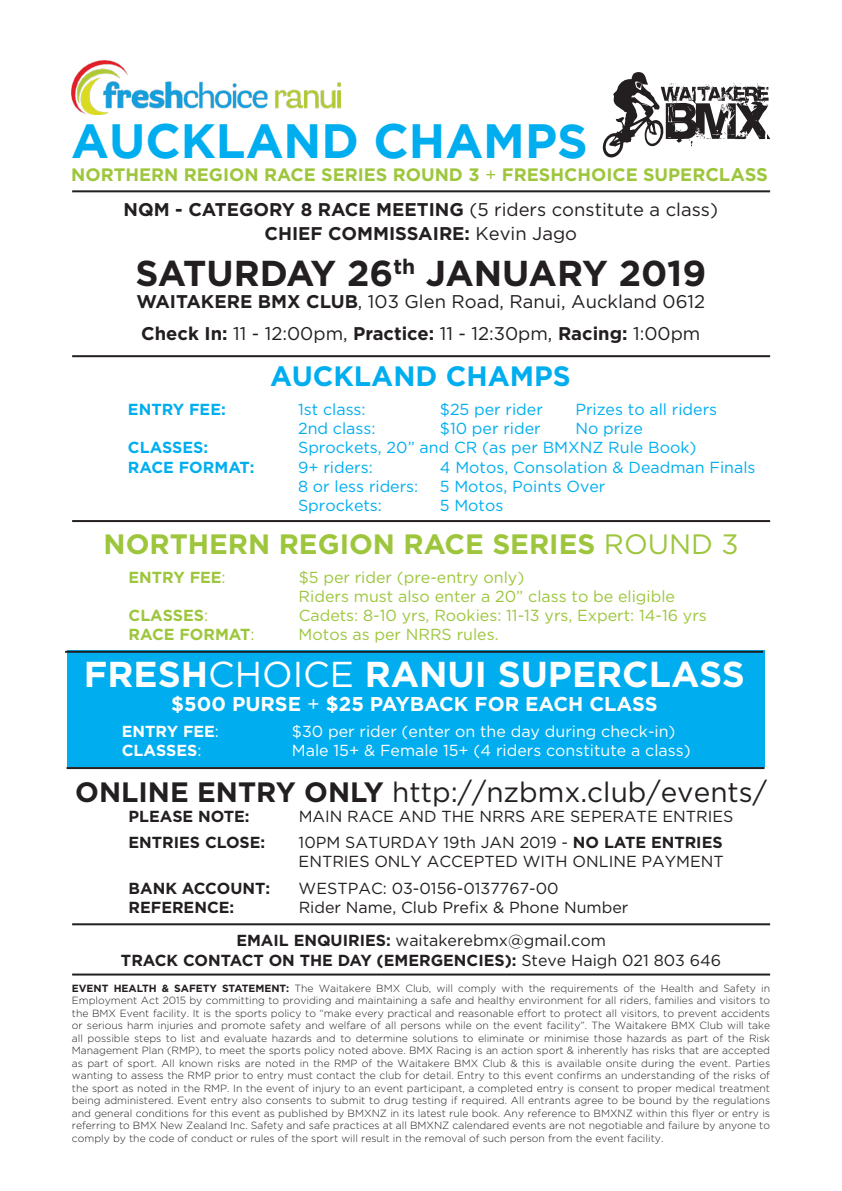
<style>
.page{position:relative;width:842px;height:1191px;background:#fff}
.page>*{position:absolute;margin:0;border:0;box-sizing:border-box;transform-origin:0 0}
.t1{font:700 48px "Gotham";color:#00aeef}
.t2{font:700 36px "Gotham";color:#fff}
.t3{font:700 36px "Gotham";color:#231f20}
.t4{font:28px "Gotham";color:#231f20}
.t5{font:700 28px "Gotham";color:#9dc63d}
.t6{font:700 28px "Gotham";color:#00aeef}
.t7{font:700 20px "Gotham";color:#fff}
.t8{font:18.4px "Gotham";color:#231f20}
.t9{font:700 18.4px "Gotham";color:#231f20}
.t10{font:700 18px "Gotham";color:#9dc63d}
.t11{font:16px "Gotham";color:#231f20}
.t12{font:16px "Gotham";color:#00aeef}
.t13{font:16px "Gotham";color:#9dc63d}
.t14{font:700 16px "Gotham";color:#231f20}
.t15{font:16px "Gotham";color:#fff}
.t16{font:700 16px "Gotham";color:#00aeef}
.t17{font:700 16px "Gotham";color:#9dc63d}
.t18{font:700 16px "Gotham";color:#fff}
.t19{font:300 10.4px/12.4px "Gotham";color:#231f20;text-align:justify}
.s1{font-weight:400}
.s2{font-size:18.4px}
.s3{font-weight:700}
</style>
<div class="page">
<svg style="left:602px;top:72px;width:168px;height:86px"></svg>
<div style="left:67px;top:651px;width:697px;height:116px;background:#00aeef"></div>
<hr style="left:72px;top:355px;width:698px;height:2px;background:#231f20">
<hr style="left:72px;top:520px;width:698px;height:2px;background:#231f20">
<hr style="left:65px;top:651px;width:698px;height:2px;background:#231f20">
<hr style="left:67px;top:767px;width:697px;height:2px;background:#231f20">
<hr style="left:72px;top:190px;width:698px;height:2px;background:#231f20">
<hr style="left:72px;top:973px;width:698px;height:2px;background:#231f20">
<hr style="left:72px;top:923px;width:698px;height:2px;background:#231f20">
<img style="left:71px;top:61px;width:270px;height:54px">
<p class="t1" style="left:71px;top:114px;width:518px">AUCKLAND CHAMPS</p>
<p class="t10" style="left:71px;top:164px;width:698px">NORTHERN REGION RACE SERIES ROUND 3 <span class="s1">+</span> FRESHCHOICE SUPER<span class="s2">CLASS</span></p>
<p class="t8" style="left:124px;top:199px;width:596px"><span class="s3">NQM - CATEGORY 8 RACE MEETING</span> (5 riders constitute a class)</p>
<p class="t9" style="left:265px;top:223px;width:314px">CHIEF COMMISSAIRE: <span class="s1">Kevin Jago</span></p>
<p class="t3" style="left:135px;top:252px;width:572px">SATURDAY 26<sup>th</sup> JANUARY 2019</p>
<p class="t8" style="left:136px;top:291px;width:570px"><span class="s3">WAITAKERE BMX CLUB</span>, 103 Glen Road, Ranui, Auckland 0612</p>
<p class="t8" style="left:141px;top:323px;width:561px"><span class="s3">Check In:</span> 11 - 12:00pm, <span class="s3">Practice:</span> 11 - 12:30pm, <span class="s3">Racing:</span> 1:00pm</p>
<p class="t6" style="left:270px;top:360px;width:302px">AUCKLAND CHAMPS</p>
<p class="t16" style="left:128px;top:400px;width:99px">ENTRY FEE:</p>
<p class="t12" style="left:298px;top:400px;width:69px">1st class:</p>
<p class="t12" style="left:440px;top:400px;width:104px">$25 per rider</p>
<p class="t12" style="left:575px;top:400px;width:143px">Prizes to all riders</p>
<p class="t12" style="left:298px;top:420px;width:79px">2nd class:</p>
<p class="t12" style="left:440px;top:420px;width:102px">$10 per rider</p>
<p class="t12" style="left:575px;top:420px;width:69px">No prize</p>
<p class="t16" style="left:128px;top:438px;width:82px">CLASSES:</p>
<p class="t12" style="left:298px;top:439px;width:400px">Sprockets, 20” and CR (as per BMXNZ Rule Book)</p>
<p class="t16" style="left:128px;top:458px;width:128px">RACE FORMAT:</p>
<p class="t12" style="left:298px;top:458px;width:76px">9+ riders:</p>
<p class="t12" style="left:440px;top:458px;width:317px">4 Motos, Consolation &amp; Deadman Finals</p>
<p class="t12" style="left:298px;top:477px;width:122px">8 or less riders:</p>
<p class="t12" style="left:440px;top:477px;width:167px">5 Motos, Points Over</p>
<p class="t12" style="left:298px;top:496px;width:85px">Sprockets:</p>
<p class="t12" style="left:440px;top:496px;width:65px">5 Motos</p>
<p class="t5" style="left:104px;top:528px;width:637px">NORTHERN REGION RACE SERIES <span class="s1">ROUND 3</span></p>
<p class="t17" style="left:129px;top:568px;width:99px">ENTRY FEE<span class="s1">:</span></p>
<p class="t13" style="left:299px;top:568px;width:227px">$5 per rider (pre-entry only)</p>
<p class="t13" style="left:299px;top:587px;width:378px">Riders must also enter a 20” class to be eligible</p>
<p class="t17" style="left:129px;top:606px;width:81px">CLASSES<span class="s1">:</span></p>
<p class="t13" style="left:299px;top:606px;width:410px">Cadets: 8-10 yrs, Rookies: 11-13 yrs, Expert: 14-16 yrs</p>
<p class="t17" style="left:129px;top:625px;width:128px">RACE FORMAT<span class="s1">:</span></p>
<p class="t13" style="left:299px;top:626px;width:201px">Motos as per NRRS rules.</p>
<p class="t2" style="left:84px;top:653px;width:662px">FRESH<span class="s1">CHOICE</span> RANUI SUPERCLASS</p>
<p class="t7" style="left:171px;top:692px;width:488px">$500 PURSE <span class="s1">+</span> $25 PAYBACK FOR EACH CLASS</p>
<p class="t18" style="left:122px;top:722px;width:99px">ENTRY FEE<span class="s1">:</span></p>
<p class="t15" style="left:292px;top:722px;width:385px">$30 per rider (enter on the day during check-in)</p>
<p class="t18" style="left:122px;top:741px;width:81px">CLASSES<span class="s1">:</span></p>
<p class="t15" style="left:292px;top:741px;width:400px">Male 15+ &amp; Female 15+ (4 riders constitute a class)</p>
<p class="t4" style="left:75px;top:777px;width:693px"><span class="s3">ONLINE ENTRY ONLY</span> http://nzbmx.club/events/</p>
<p class="t14" style="left:129px;top:806px;width:123px">PLEASE NOTE:</p>
<p class="t11" style="left:299px;top:807px;width:436px">MAIN RACE AND THE NRRS ARE SEPERATE ENTRIES</p>
<p class="t14" style="left:129px;top:833px;width:138px">ENTRIES CLOSE:</p>
<p class="t11" style="left:299px;top:833px;width:425px">10PM SATURDAY 19th JAN 2019 - <span class="s3">NO LATE ENTRIES</span></p>
<p class="t11" style="left:299px;top:852px;width:427px">ENTRIES ONLY ACCEPTED WITH ONLINE PAYMENT</p>
<p class="t14" style="left:129px;top:878px;width:143px">BANK ACCOUNT:</p>
<p class="t11" style="left:299px;top:879px;width:262px">WESTPAC: 03-0156-0137767-00</p>
<p class="t14" style="left:129px;top:898px;width:107px">REFERENCE:</p>
<p class="t11" style="left:299px;top:898px;width:331px">Rider Name, Club Prefix &amp; Phone Number</p>
<p class="t11" style="left:236px;top:931px;width:371px"><span class="s3">EMAIL ENQUIRIES:</span> waitakerebmx@gmail.com</p>
<p class="t14" style="left:121px;top:950px;width:602px">TRACK CONTACT ON THE DAY (EMERGENCIES): <span class="s1">Steve Haigh 021 803 646</span></p>
<p class="t19" style="left:72px;top:981px;width:700px"><span class="s3">EVENT HEALTH &amp; SAFETY STATEMENT:</span> The Waitakere BMX Club, will comply with the requirements of the Health and Safety in Employment Act 2015 by committing to providing and maintaining a safe and healthy environment for all riders, families and visitors to the BMX Event facility. It is the sports policy to “make every practical and reasonable effort to protect all visitors, to prevent accidents or serious harm injuries and promote safety and welfare of all persons while on the event facility”. The Waitakere BMX Club will take all possible steps to list and evaluate hazards and to determine solutions to eliminate or minimise those hazards as part of the Risk Management Plan (RMP), to meet the sports policy noted above. BMX Racing is an action sport &amp; inherently has risks that are accepted as part of sport. All known risks are noted in the RMP of the Waitakere BMX Club &amp; this is available onsite during the event. Parties wanting to assess the RMP prior to entry must contact the club for detail. Entry to this event confirms an understanding of the risks of the sport as noted in the RMP. In the event of injury to an event participant, a completed entry is consent to proper medical treatment being administered. Event entry also consents to submit to drug testing if required. All entrants agree to be bound by the regulations and general conditions for this event as published by BMXNZ in its latest rule book. Any reference to BMXNZ within this flyer or entry is referring to BMX New Zealand Inc. Safety and safe practices at all BMXNZ calendared events are not negotiable and failure by anyone to comply by the code of conduct or rules of the sport will result in the removal of such person from the event facility.</p>
</div>
